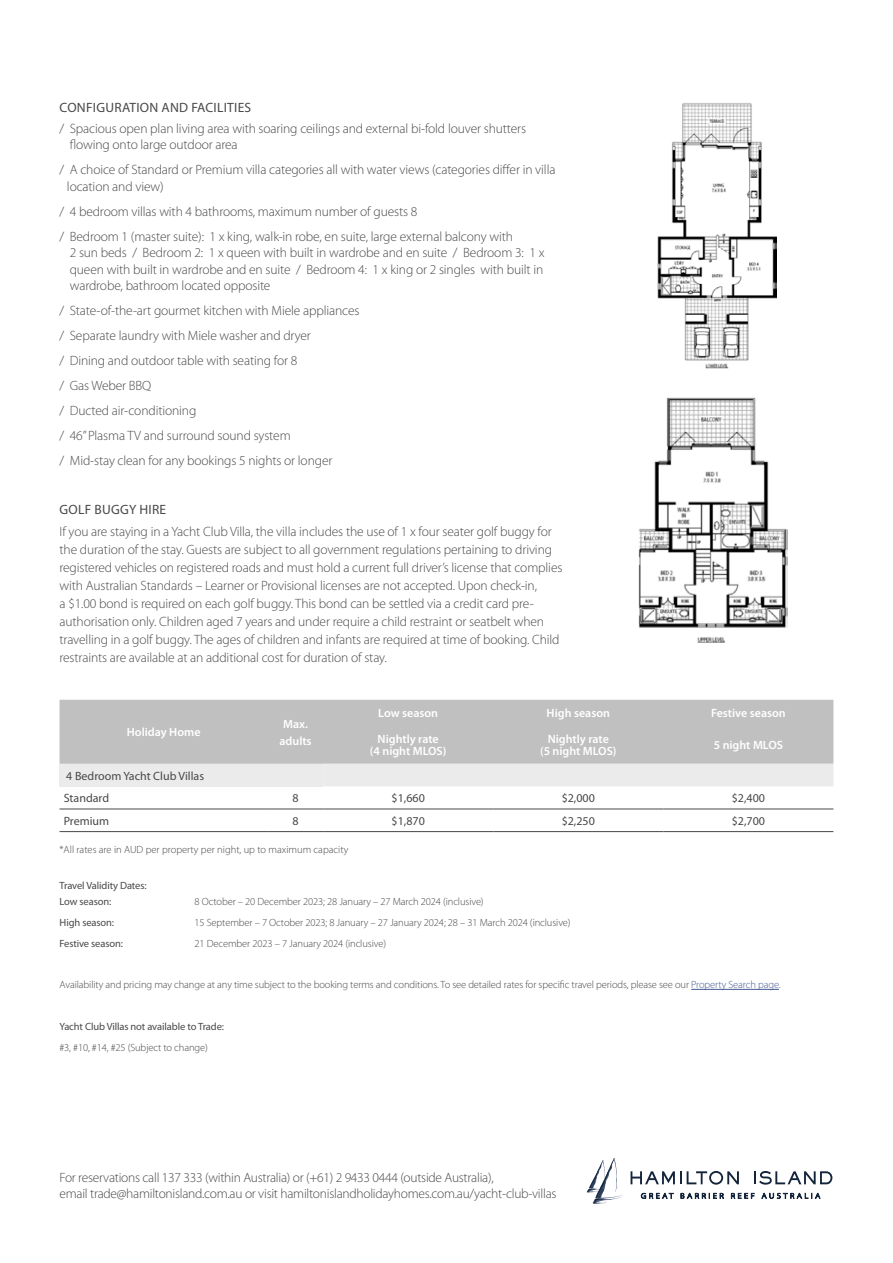
<style>
.page{position:relative;width:893px;height:1263px;background:#fff}
.page>*{position:absolute;margin:0;border:0;box-sizing:border-box;transform-origin:0 0}
.t1{font:300 13.5px/25px "Myriad Pro";letter-spacing:-.01em;color:#484848}
.t2{font:13.5px "Myriad Pro";letter-spacing:.02em;color:#484848}
.t3{font:600 12px/12px "Myriad Pro";color:#fff;text-align:center}
.t4{font:12px/22.6px "Myriad Pro";color:#484848}
.t5{font:300 10.5px "Myriad Pro";letter-spacing:-.01em;color:#484848}
.t6{font:10.5px/16.5px "Myriad Pro";letter-spacing:-.01em;color:#484848}
.s1{color:#465792}
</style>
<div class="page">
<hr style="left:691px;top:989px;width:88px;height:1px;background:#465792">
<svg style="left:631px;top:1171px;width:108px;height:13px"></svg>
<svg style="left:754px;top:1171px;width:78px;height:13px"></svg>
<svg style="left:641px;top:1192px;width:33px;height:7px"></svg>
<svg style="left:680px;top:1192px;width:44px;height:7px"></svg>
<svg style="left:731px;top:1193px;width:23px;height:6px"></svg>
<svg style="left:761px;top:1192px;width:59px;height:7px"></svg>
<svg style="left:587px;top:1158px;width:36px;height:46px"></svg>
<img style="left:657px;top:103px;width:119px;height:266px">
<img style="left:638px;top:397px;width:150px;height:245px">
<div style="left:60px;top:700px;width:773px;height:64px;background:#c0c0c0"></div>
<div style="left:60px;top:764px;width:263px;height:22px;background:#ebebeb"></div>
<div style="left:323px;top:764px;width:510px;height:22px;background:#ebebeb"></div>
<hr style="left:60px;top:809px;width:208px;height:1px;background:#484848">
<hr style="left:60px;top:831px;width:208px;height:1px;background:#484848">
<hr style="left:268px;top:809px;width:55px;height:1px;background:#484848">
<hr style="left:323px;top:809px;width:170px;height:1px;background:#484848">
<hr style="left:493px;top:809px;width:170px;height:1px;background:#484848">
<hr style="left:663px;top:809px;width:170px;height:1px;background:#484848">
<hr style="left:268px;top:831px;width:55px;height:1px;background:#484848">
<hr style="left:323px;top:831px;width:170px;height:1px;background:#484848">
<hr style="left:493px;top:831px;width:170px;height:1px;background:#484848">
<hr style="left:663px;top:831px;width:170px;height:1px;background:#484848">
<p class="t2" style="left:60px;top:99px;width:193px">CONFIGURATION AND FACILITIES</p>
<p class="t1" style="left:70px;top:120px;width:458px;line-height:16.5px;text-indent:-10px">/ Spacious open plan living area with soaring ceilings and external bi-fold louver shutters flowing onto large outdoor area</p>
<p class="t1" style="left:67px;top:162px;width:490px;line-height:16.5px;text-indent:-7px">/ A choice of Standard or Premium villa categories all with water views (categories differ in villa location and view)</p>
<p class="t1" style="left:60px;top:199px;width:455px">/ 4 bedroom villas with 4 bathrooms, maximum number of guests 8<br>/ Bedroom 1 (master suite): 1 x king, walk-in robe, en suite, large external balcony with</p>
<p class="t1" style="left:70px;top:245px;width:476px;line-height:16.5px;text-align:justify">2 sun beds / Bedroom 2: 1 x queen with built in wardrobe and en suite / Bedroom 3: 1 x queen with built in wardrobe and en suite / Bedroom 4: 1 x king or 2 singles with built in wardrobe, bathroom located opposite</p>
<p class="t1" style="left:60px;top:298px;width:302px">/ State-of-the-art gourmet kitchen with Miele appliances / Separate laundry with Miele washer and dryer<br>/ Dining and outdoor table with seating for 8<br>/ Gas Weber BBQ<br>/ Ducted air-conditioning<br>/ 46” Plasma TV and surround sound system<br>/ Mid-stay clean for any bookings 5 nights or longer</p>
<p class="t2" style="left:60px;top:501px;width:108px">GOLF BUGGY HIRE</p>
<p class="t1" style="left:60px;top:522px;width:504px;line-height:18px">If you are staying in a Yacht Club Villa, the villa includes the use of 1 x four seater golf buggy for the duration of the stay. Guests are subject to all government regulations pertaining to driving registered vehicles on registered roads and must hold a current full driver’s license that complies with Australian Standards – Learner or Provisional licenses are not accepted. Upon check-in,<br>a $1.00 bond is required on each golf buggy. This bond can be settled via a credit card pre&shy;authorisation only. Children aged 7 years and under require a child restraint or seatbelt when travelling in a golf buggy. The ages of children and infants are required at time of booking. Child restraints are available at an additional cost for duration of stay.</p>
<p class="t3" style="left:127px;top:726px;width:75px">Holiday Home</p>
<p class="t3" style="left:279px;top:715px;width:34px;line-height:16.5px">Max. adults</p>
<p class="t3" style="left:378px;top:707px;width:61px">Low season</p>
<p class="t3" style="left:547px;top:707px;width:65px">High season</p>
<p class="t3" style="left:711px;top:707px;width:76px">Festive season</p>
<p class="t3" style="left:370px;top:733px;width:78px">Nightly rate<br>(4 night MLOS)</p>
<p class="t3" style="left:540px;top:733px;width:78px">Nightly rate<br>(5 night MLOS)</p>
<p class="t3" style="left:714px;top:739px;width:71px">5 night MLOS</p>
<p class="t4" style="left:64px;top:764px;width:142px">4 Bedroom Yacht Club Villas<br>Standard</p>
<p class="t4" style="left:292px;top:787px;width:8px">8</p>
<p class="t4" style="left:392px;top:787px;width:35px">$1,660</p>
<p class="t4" style="left:562px;top:787px;width:35px">$2,000</p>
<p class="t4" style="left:732px;top:787px;width:35px">$2,400</p>
<p class="t4" style="left:64px;top:809px;width:47px">Premium</p>
<p class="t4" style="left:292px;top:809px;width:8px">8</p>
<p class="t4" style="left:392px;top:809px;width:35px">$1,870</p>
<p class="t4" style="left:562px;top:809px;width:35px">$2,250</p>
<p class="t4" style="left:732px;top:809px;width:35px">$2,700</p>
<p class="t5" style="left:60px;top:843px;width:290px">*All rates are in AUD per property per night, up to maximum capacity</p>
<p class="t6" style="left:60px;top:877px;width:89px">Travel Validity Dates:<br>Low season:</p>
<p class="t5" style="left:195px;top:895px;width:291px">8 October – 20 December 2023; 28 January – 27 March 2024 (inclusive)</p>
<p class="t6" style="left:60px;top:914px;width:56px">High season:</p>
<p class="t5" style="left:195px;top:916px;width:378px">15 September – 7 October 2023; 8 January – 27 January 2024; 28 – 31 March 2024 (inclusive)</p>
<p class="t6" style="left:60px;top:935px;width:65px">Festive season:</p>
<p class="t5" style="left:195px;top:937px;width:193px">21 December 2023 – 7 January 2024 (inclusive)</p>
<p class="t5" style="left:60px;top:978px;width:723px">Availability and pricing may change at any time subject to the booking terms and conditions. To see detailed rates for specific travel periods, please see our <span class="s1">Property Search page</span>.</p>
<p class="t6" style="left:60px;top:1018px;width:166px">Yacht Club Villas not available to Trade:</p>
<p class="t5" style="left:60px;top:1041px;width:150px">#3, #10, #14, #25 (Subject to change)</p>
<p class="t1" style="left:60px;top:1169px;width:498px;line-height:16.2px">For reservations call 137 333 (within Australia) or (+61) 2 9433 0444 (outside Australia),<br>email trade@hamiltonisland.com.au or visit hamiltonislandholidayhomes.com.au/yacht-club-villas</p>
</div>
